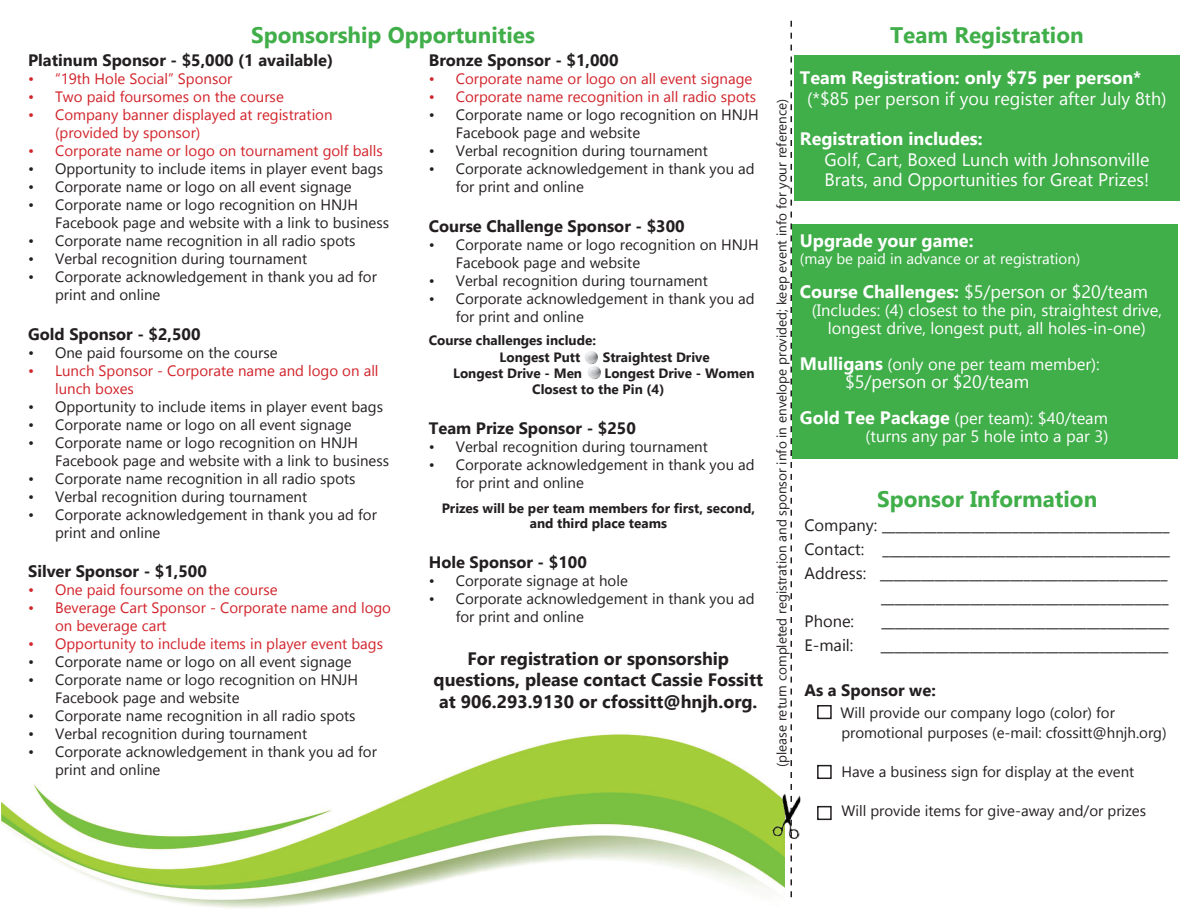
<style>
.page{position:relative;width:1188px;height:918px;background:#fff}
.page>*{position:absolute;margin:0;border:0;box-sizing:border-box;transform-origin:0 0}
.t1{font:700 22.5px "Gadugi";color:#40ae49}
.t2{font:18px/20.4px "Gadugi";color:#fff}
.t3{font:700 18px/21.6px "Gadugi";color:#231f20;text-align:center}
.t4{font:700 18px "Gadugi";color:#fff}
.t5{font:16.5px "Gadugi";color:#231f20}
.t6{font:16.5px/18px "Gadugi";color:#fff;text-align:center}
.t7{font:700 16.5px "Gadugi";color:#231f20}
.t8{font:15px/18px "Gadugi";color:#231f20}
.t9{font:15px/18px "Gadugi";color:#d1232a}
.t10{font:15px "Gadugi";color:#fff}
.t11{font:700 13.5px/16.2px "Gadugi";color:#231f20}
.t12{font:13.5px "Gadugi";color:#231f20}
.s1{font-weight:700}
.s2{font-weight:700;font-size:18px}
</style>
<div class="page">
<div style="left:793px;top:224px;width:385px;height:235px;background:#40ae49"></div>
<img style="left:1px;top:734px;width:783px;height:174px">
<svg style="left:790px;top:21px;width:2px;height:876px"></svg>
<div style="left:794px;top:55px;width:385px;height:145px;background:#40ae49"></div>
<div style="left:817px;top:705px;width:15px;height:14px;border:2px solid #231f20"></div>
<div style="left:817px;top:765px;width:15px;height:14px;border:2px solid #231f20"></div>
<div style="left:817px;top:806px;width:15px;height:14px;border:2px solid #231f20"></div>
<img style="left:772px;top:790px;width:29px;height:50px">
<img style="left:587px;top:366px;width:14px;height:14px">
<img style="left:584px;top:351px;width:14px;height:14px">
<h1 class="t1" style="left:251px;top:22px;width:285px">Sponsorship Opportunities</h1>
<p class="t7" style="left:28px;top:50px;width:307px">Platinum Sponsor - $5,000 (1 available)</p>
<p class="t9" style="left:28px;top:70px;width:206px">• “19th Hole Social” Sponsor</p>
<p class="t9" style="left:28px;top:88px;width:257px">• Two paid foursomes on the course</p>
<p class="t9" style="left:55px;top:106px;width:279px;text-indent:-27px">• Company banner displayed at registration (provided by sponsor)</p>
<p class="t9" style="left:28px;top:142px;width:356px">• Corporate name or logo on tournament golf balls</p>
<p class="t8" style="left:28px;top:160px;width:356px">• Opportunity to include items in player event bags</p>
<p class="t8" style="left:28px;top:178px;width:325px">• Corporate name or logo on all event signage</p>
<p class="t8" style="left:55px;top:196px;width:336px;text-indent:-27px">• Corporate name or logo recognition on HNJH<br>Facebook page and website with a link to business</p>
<p class="t8" style="left:28px;top:232px;width:329px">• Corporate name recognition in all radio spots</p>
<p class="t8" style="left:28px;top:250px;width:281px">• Verbal recognition during tournament</p>
<p class="t8" style="left:55px;top:268px;width:323px;text-indent:-27px">• Corporate acknowledgement in thank you ad for print and online</p>
<p class="t7" style="left:28px;top:324px;width:174px">Gold Sponsor - $2,500</p>
<p class="t8" style="left:28px;top:343px;width:251px">• One paid foursome on the course</p>
<p class="t9" style="left:55px;top:361px;width:325px;text-indent:-27px">• Lunch Sponsor - Corporate name and logo on all lunch boxes</p>
<p class="t8" style="left:28px;top:397px;width:356px">• Opportunity to include items in player event bags</p>
<p class="t8" style="left:28px;top:415px;width:325px">• Corporate name or logo on all event signage</p>
<p class="t8" style="left:55px;top:433px;width:336px;text-indent:-27px">• Corporate name or logo recognition on HNJH<br>Facebook page and website with a link to business</p>
<p class="t8" style="left:28px;top:469px;width:329px">• Corporate name recognition in all radio spots</p>
<p class="t8" style="left:28px;top:487px;width:281px">• Verbal recognition during tournament</p>
<p class="t8" style="left:55px;top:505px;width:323px;text-indent:-27px">• Corporate acknowledgement in thank you ad for print and online</p>
<p class="t7" style="left:28px;top:561px;width:180px">Silver Sponsor - $1,500</p>
<p class="t9" style="left:28px;top:581px;width:251px">• One paid foursome on the course</p>
<p class="t9" style="left:55px;top:599px;width:338px;text-indent:-27px">• Beverage Cart Sponsor - Corporate name and logo on beverage cart</p>
<p class="t9" style="left:28px;top:635px;width:356px">• Opportunity to include items in player event bags</p>
<p class="t8" style="left:28px;top:653px;width:325px">• Corporate name or logo on all event signage</p>
<p class="t8" style="left:55px;top:671px;width:305px;text-indent:-27px">• Corporate name or logo recognition on HNJH<br>Facebook page and website</p>
<p class="t8" style="left:28px;top:707px;width:329px">• Corporate name recognition in all radio spots</p>
<p class="t8" style="left:28px;top:725px;width:281px">• Verbal recognition during tournament</p>
<p class="t8" style="left:55px;top:743px;width:323px;text-indent:-27px">• Corporate acknowledgement in thank you ad for print and online</p>
<p class="t7" style="left:429px;top:50px;width:191px">Bronze Sponsor - $1,000</p>
<p class="t9" style="left:429px;top:70px;width:325px">• Corporate name or logo on all event signage</p>
<p class="t9" style="left:429px;top:88px;width:329px">• Corporate name recognition in all radio spots</p>
<p class="t8" style="left:456px;top:106px;width:305px;text-indent:-27px">• Corporate name or logo recognition on HNJH<br>Facebook page and website</p>
<p class="t8" style="left:429px;top:142px;width:281px">• Verbal recognition during tournament</p>
<p class="t8" style="left:456px;top:160px;width:300px;text-indent:-27px">• Corporate acknowledgement in thank you ad for print and online</p>
<p class="t7" style="left:429px;top:216px;width:257px">Course Challenge Sponsor - $300</p>
<p class="t8" style="left:456px;top:235px;width:305px;text-indent:-27px">• Corporate name or logo recognition on HNJH<br>Facebook page and website</p>
<p class="t8" style="left:429px;top:271px;width:281px">• Verbal recognition during tournament</p>
<p class="t8" style="left:456px;top:289px;width:300px;text-indent:-27px">• Corporate acknowledgement in thank you ad for print and online</p>
<p class="t11" style="left:500px;top:332px;width:98px;text-indent:-71px">Course challenges include:<br>Longest Putt</p>
<p class="t11" style="left:603px;top:349px;width:109px">Straightest Drive</p>
<p class="t11" style="left:532px;top:365px;width:224px;text-indent:72px">Longest Drive - Women<br>Closest to the Pin (4)</p>
<p class="t7" style="left:429px;top:418px;width:209px">Team Prize Sponsor - $250</p>
<p class="t8" style="left:429px;top:437px;width:281px">• Verbal recognition during tournament</p>
<p class="t8" style="left:456px;top:455px;width:300px;text-indent:-27px">• Corporate acknowledgement in thank you ad for print and online</p>
<p class="t11" style="left:442px;top:501px;width:315px;line-height:15px;text-align:center">Prizes will be per team members for first, second, and third place teams</p>
<p class="t7" style="left:429px;top:552px;width:160px">Hole Sponsor - $100</p>
<p class="t8" style="left:429px;top:571px;width:201px">• Corporate signage at hole</p>
<p class="t8" style="left:456px;top:589px;width:300px;text-indent:-27px">• Corporate acknowledgement in thank you ad for print and online</p>
<p class="t3" style="left:434px;top:648px;width:331px">For registration or sponsorship questions, please contact Cassie Fossitt at 906.293.9130 or cfossitt@hnjh.org.</p>
<p class="t11" style="left:453px;top:365px;width:130px">Longest Drive - Men</p>
<p class="t12" style="left:774px;top:767px;width:670px;rotate:-90deg">(please return completed registration and sponsor info in envelope provided; keep event info for your reference)</p>
<h1 class="t1" style="left:890px;top:22px;width:195px">Team Registration</h1>
<p class="t4" style="left:800px;top:67px;width:343px">Team Registration: only $75 per person*</p>
<p class="t2" style="left:807px;top:88px;width:361px">(*$85 per person if you register after July 8th)</p>
<p class="t4" style="left:800px;top:128px;width:184px">Registration includes:</p>
<p class="t2" style="left:824px;top:149px;width:327px">Golf, Cart, Boxed Lunch with Johnsonville<br>Brats, and Opportunities for Great Prizes!</p>
<p class="t4" style="left:800px;top:230px;width:175px">Upgrade your game:</p>
<p class="t10" style="left:800px;top:250px;width:282px">(may be paid in advance or at registration)</p>
<p class="t2" style="left:800px;top:282px;width:350px"><span class="s1">Course Challenges:</span> $5/person or $20/team</p>
<p class="t6" style="left:812px;top:301px;width:352px">(Includes: (4) closest to the pin, straightest drive, longest drive, longest putt, all holes-in-one)</p>
<p class="t6" style="left:800px;top:355px;width:301px"><span class="s2">Mulligans</span> (only one per team member):</p>
<p class="t2" style="left:845px;top:372px;width:186px">$5/person or $20/team</p>
<p class="t6" style="left:800px;top:409px;width:310px;text-align:right"><span class="s2">Gold Tee Package</span> (per team): $40/team (turns any par 5 hole into a par 3)</p>
<h1 class="t1" style="left:877px;top:485px;width:222px">Sponsor Information</h1>
<p class="t5" style="left:804px;top:515px;width:367px">Company: __________________________________________</p>
<p class="t5" style="left:804px;top:539px;width:367px">Contact: __________________________________________</p>
<p class="t5" style="left:804px;top:563px;width:365px">Address: __________________________________________</p>
<p class="t5" style="left:881px;top:587px;width:289px">__________________________________________</p>
<p class="t5" style="left:804px;top:611px;width:51px">Phone:</p>
<p class="t5" style="left:881px;top:611px;width:289px">__________________________________________</p>
<p class="t5" style="left:804px;top:635px;width:51px">E-mail:</p>
<p class="t5" style="left:881px;top:635px;width:289px">__________________________________________</p>
<p class="t7" style="left:804px;top:680px;width:133px">As a Sponsor we:</p>
<p class="t8" style="left:841px;top:703px;width:328px;line-height:19.5px">Will provide our company logo (color) for promotional purposes (e-mail: cfossitt@hnjh.org)</p>
<p class="t8" style="left:841px;top:763px;width:294px">Have a business sign for display at the event</p>
<p class="t8" style="left:841px;top:802px;width:306px">Will provide items for give-away and/or prizes</p>
</div>
